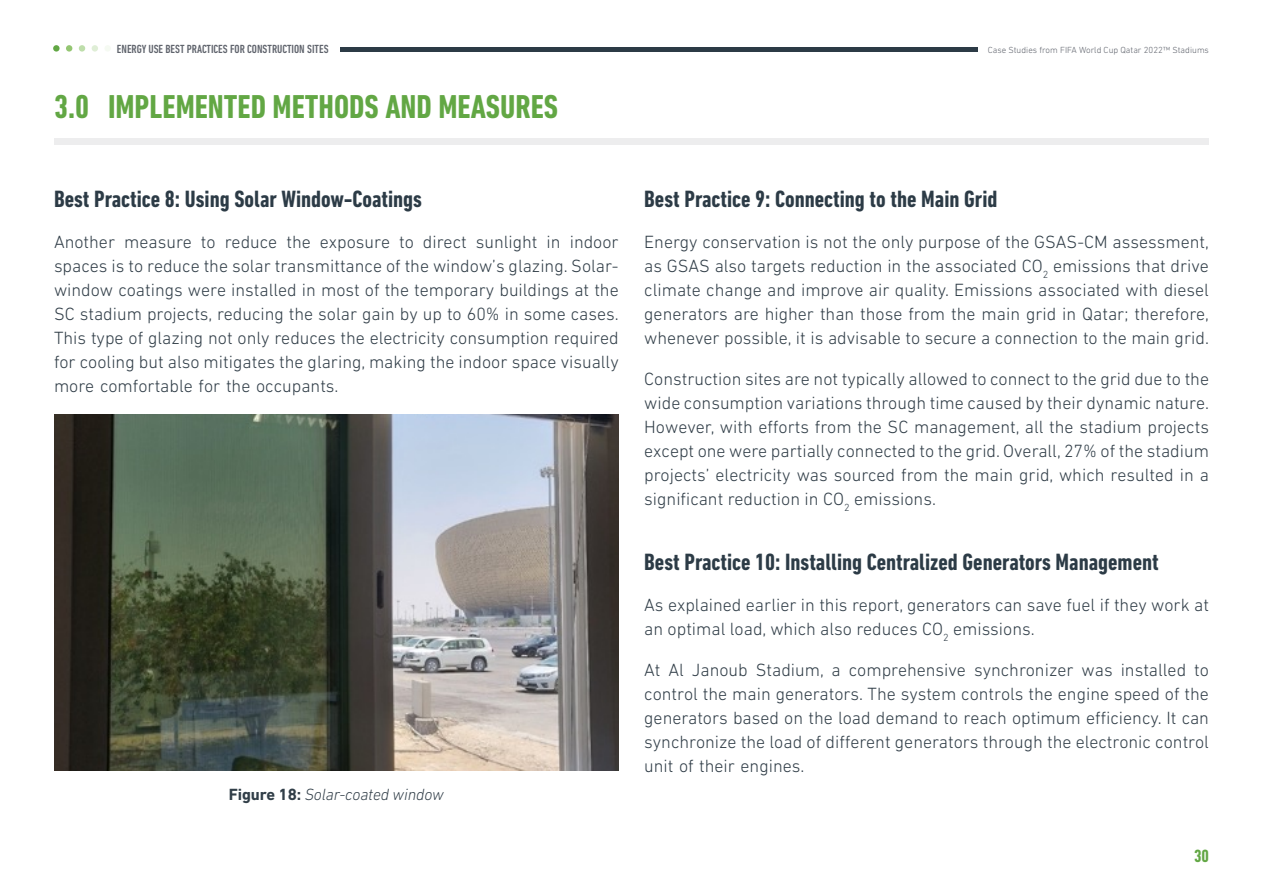
<style>
.page{position:relative;width:1263px;height:893px;background:#fff}
.page>*{position:absolute;margin:0;border:0;box-sizing:border-box;transform-origin:0 0}
.t1{font:700 condensed 33.75px "DIN Next LT Pro";color:#62a744}
.t2{font:700 condensed 24px "DIN Next LT Pro";color:#2c3b46}
.t3{font:300 18px/24px "DIN Next LT Pro";color:#313e48;text-align:justify}
.t4{font:700 condensed 18px "DIN Next LT Pro";color:#62a744}
.t5{font:italic 300 16.5px "DIN Next LT Pro";letter-spacing:-.01em;color:#313e48}
.t6{font:500 condensed 12px "DIN Next LT Pro";color:#60646d}
.t7{font:300 9px "DIN Next LT Pro";color:#60646d}
.s1{font-weight:700;font-style:normal}
</style>
<div class="page">
<div style="left:340px;top:47px;width:638px;height:5px;background:#2c3b46"></div>
<div style="left:53px;top:45px;width:7px;height:7px;background:#62a744;border-radius:50%"></div>
<div style="left:66px;top:45px;width:6px;height:7px;background:#94c672;border-radius:50%"></div>
<div style="left:79px;top:45px;width:6px;height:7px;background:#bedeab;border-radius:50%"></div>
<div style="left:92px;top:45px;width:6px;height:7px;background:#dfeed6;border-radius:50%"></div>
<div style="left:104px;top:45px;width:7px;height:7px;background:#f5faf2;border-radius:50%"></div>
<div style="left:54px;top:138px;width:1155px;height:7px;background:#ededee"></div>
<img style="left:54px;top:415px;width:565px;height:355px">
<p class="t6" style="left:117px;top:42px;width:213px">ENERGY USE BEST PRACTICES FOR CONSTRUCTION SITES</p>
<h1 class="t1" style="left:54px;top:88px;width:506px">3.0 IMPLEMENTED METHODS AND MEASURES</h1>
<p class="t7" style="left:988px;top:45px;width:223px">Case Studies from FIFA World Cup Qatar 2022™ Stadiums</p>
<h2 class="t2" style="left:54px;top:185px;width:369px">Best Practice 8: Using Solar Window-Coatings</h2>
<p class="t3" style="left:54px;top:230px;width:566px">Another measure to reduce the exposure to direct sunlight in indoor spaces is to reduce the solar transmittance of the window’s glazing. Solar&shy;window coatings were installed in most of the temporary buildings at the SC stadium projects, reducing the solar gain by up to 60% in some cases.<br>This type of glazing not only reduces the electricity consumption required for cooling but also mitigates the glaring, making the indoor space visually more comfortable for the occupants.</p>
<p class="t5" style="left:229px;top:785px;width:216px"><span class="s1">Figure 18:</span> Solar-coated window</p>
<h2 class="t2" style="left:644px;top:185px;width:355px">Best Practice 9: Connecting to the Main Grid</h2>
<p class="t3" style="left:644px;top:230px;width:566px">Energy conservation is not the only purpose of the GSAS-CM assessment, as GSAS also targets reduction in the associated CO<sub>2</sub> emissions that drive climate change and improve air quality. Emissions associated with diesel generators are higher than those from the main grid in Qatar; therefore, whenever possible, it is advisable to secure a connection to the main grid.</p>
<p class="t3" style="left:644px;top:367px;width:566px">Construction sites are not typically allowed to connect to the grid due to the wide consumption variations through time caused by their dynamic nature.<br>However, with efforts from the SC management, all the stadium projects except one were partially connected to the grid. Overall, 27% of the stadium projects’ electricity was sourced from the main grid, which resulted in a significant reduction in CO<sub>2</sub> emissions.</p>
<h2 class="t2" style="left:644px;top:548px;width:516px">Best Practice 10: Installing Centralized Generators Management</h2>
<p class="t3" style="left:644px;top:593px;width:566px">As explained earlier in this report, generators can save fuel if they work at an optimal load, which also reduces CO<sub>2</sub> emissions.</p>
<p class="t3" style="left:644px;top:658px;width:566px">At Al Janoub Stadium, a comprehensive synchronizer was installed to control the main generators. The system controls the engine speed of the generators based on the load demand to reach optimum efficiency. It can synchronize the load of different generators through the electronic control unit of their engines.</p>
<p class="t4" style="left:1194px;top:845px;width:16px">30</p>
</div>
